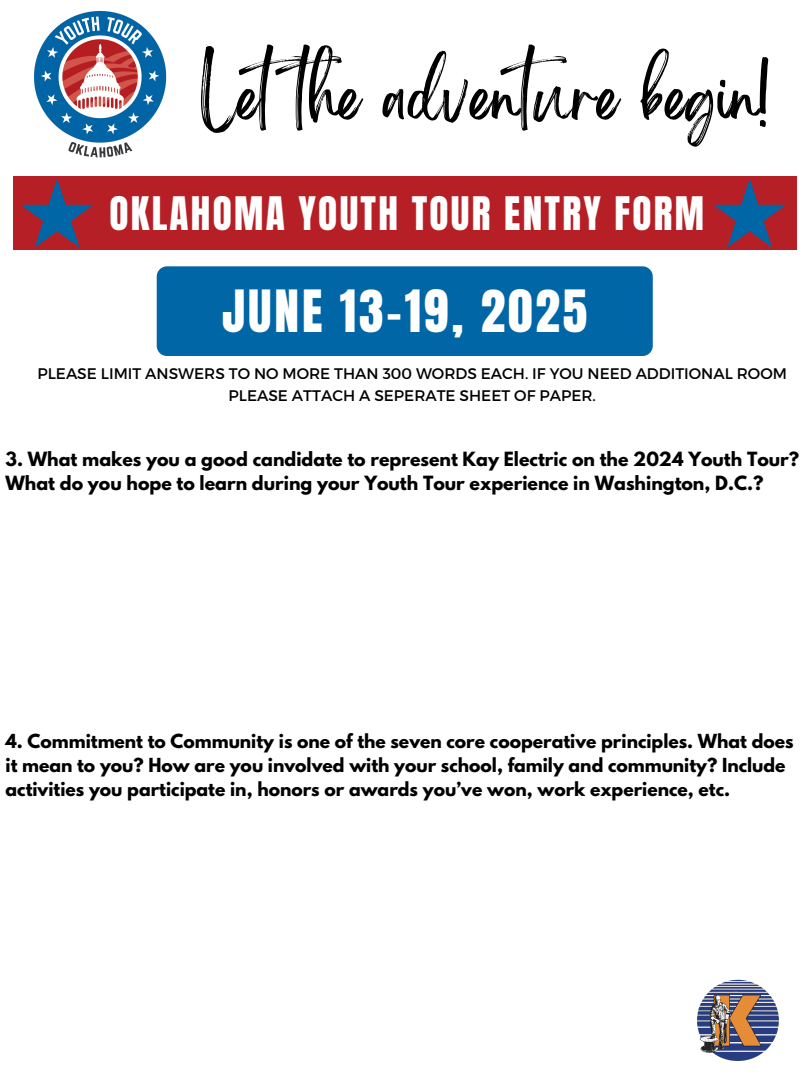
<style>
.page{position:relative;width:810px;height:1080px;background:#fff}
.page>*{position:absolute;margin:0;border:0;box-sizing:border-box;transform-origin:0 0}
.t1{font:56.69px "Brightwall";color:#000}
.t2{font:49.56px "Anton";letter-spacing:.06em;color:#fff}
.t3{font:39.25px "Anton";letter-spacing:.06em;color:#fff}
.t4{font:700 17.38px/24px "League Spartan";color:#000}
.t5{font:700 17.19px/24.1px "League Spartan";color:#000}
.t6{font:15.31px/21.2px "Montserrat";color:#000;text-align:center}
</style>
<div class="page">
<div style="left:13px;top:176px;width:783px;height:74px;background:#b61f25"></div>
<svg style="left:21px;top:178px;width:72px;height:70px"></svg>
<svg style="left:713px;top:178px;width:73px;height:70px"></svg>
<div style="left:157px;top:266px;width:496px;height:90px;background:#0066a5"></div>
<img style="left:34px;top:11px;width:133px;height:147px">
<img style="left:697px;top:979px;width:81px;height:82px">
<h2 class="t1" style="left:200px;top:77px;width:573px">Letthe adventure begin!</h2>
<p class="t3" style="left:110px;top:185px;width:596px">OKLAHOMA YOUTH TOUR ENTRY FORM</p>
<h1 class="t2" style="left:222px;top:276px;width:367px">JUNE 13-19, 2025</h1>
<h4 class="t6" style="left:37px;top:363px;width:751px">PLEASE LIMIT ANSWERS TO NO MORE THAN 300 WORDS EACH. IF YOU NEED ADDITIONAL ROOM<br>PLEASE ATTACH A SEPERATE SHEET OF PAPER.</h4>
<p class="t4" style="left:6px;top:449px;width:795px">3. What makes you a good candidate to represent Kay Electric on the 2024 Youth Tour?<br>What do you hope to learn during your Youth Tour experience in Washington, D.C.?</p>
<h4 class="t5" style="left:6px;top:731px;width:790px">4. Commitment to Community is one of the seven core cooperative principles. What does it mean to you? How are you involved with your school, family and community? Include activities you participate in, honors or awards you’ve won, work experience, etc.</h4>
</div>
